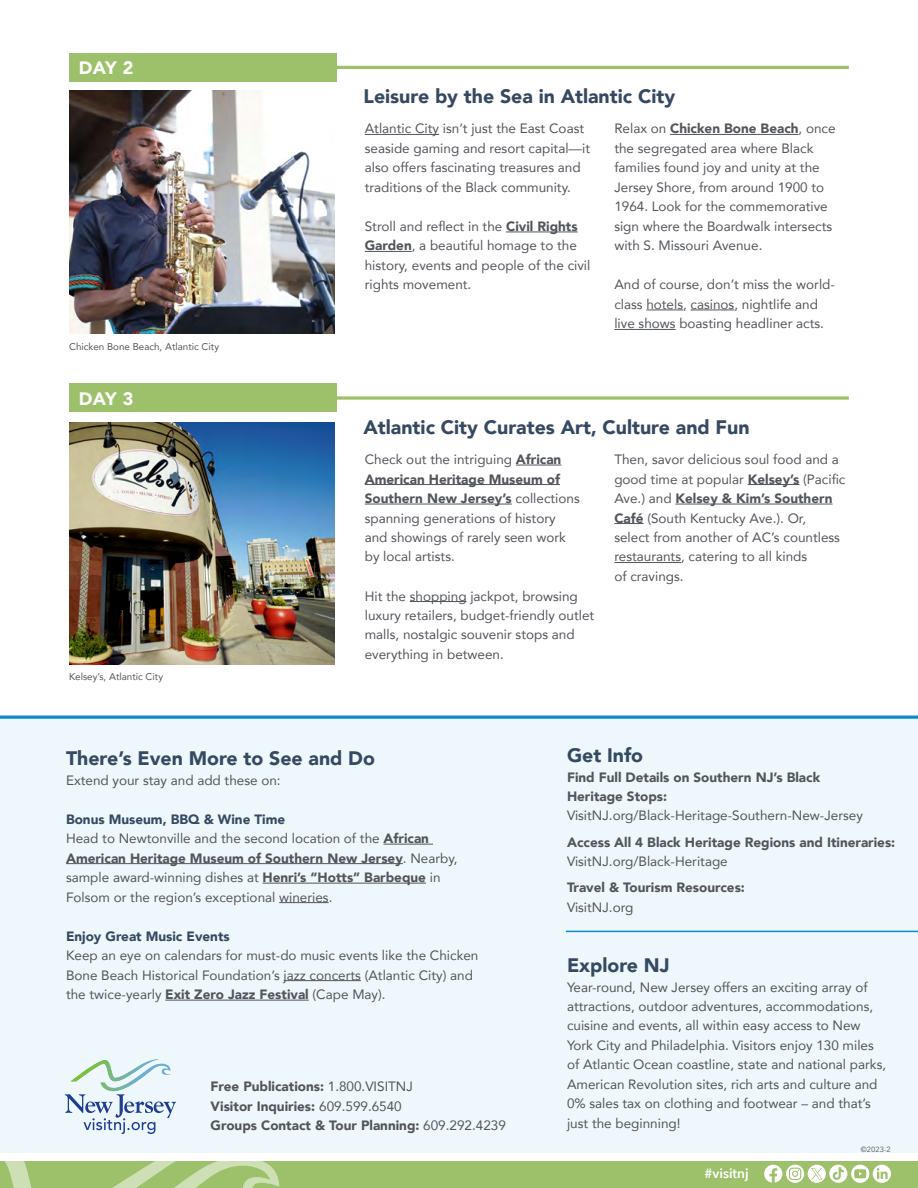
<style>
.page{position:relative;width:918px;height:1188px;background:#fff}
.page>*{position:absolute;margin:0;border:0;box-sizing:border-box;transform-origin:0 0}
.t1{font:900 19.5px "Avenir";color:#354962}
.t2{font:900 18px "Avenir";letter-spacing:-.015em;color:#fff}
.t3{font:13.5px/19.5px "Avenir";color:#52555b}
.t4{font:900 13.5px/19.5px "Avenir";color:#52555b}
.t5{font:900 13.5px "Avenir";color:#354962}
.t6{font:600 13.5px "Avenir Next";color:#fff}
.t7{font:9.75px "Avenir";color:#52555b}
.t8{font:7.5px "Avenir Next";color:#52555b}
.s1{font-weight:900}
.s2{font-weight:900;color:#354962}
.s3{font-weight:400}
</style>
<div class="page">
<img style="left:69px;top:91px;width:265px;height:242px">
<img style="left:69px;top:422px;width:265px;height:243px">
<div style="left:0;top:716px;width:918px;height:436px;background:#eef7fb"></div>
<svg style="left:65px;top:1059px;width:111px;height:75px"></svg>
<div style="left:69px;top:53px;width:267px;height:29px;background:#9dc16a"></div>
<div style="left:69px;top:384px;width:267px;height:28px;background:#9dc16a"></div>
<hr style="left:160px;top:66px;width:689px;height:3px;background:#9dc16a">
<svg style="left:336px;top:396px;width:513px;height:4px"></svg>
<svg style="left:0;top:715px;width:918px;height:4px"></svg>
<hr style="left:566px;top:931px;width:352px;height:1px;background:#0c8bce">
<hr style="left:365px;top:134px;width:74px;height:1px;background:#52555b">
<hr style="left:506px;top:232px;width:72px;height:1px;background:#52555b">
<hr style="left:365px;top:251px;width:47px;height:1px;background:#52555b">
<hr style="left:670px;top:134px;width:129px;height:1px;background:#52555b">
<hr style="left:646px;top:310px;width:37px;height:1px;background:#52555b">
<hr style="left:691px;top:310px;width:43px;height:1px;background:#52555b">
<hr style="left:614px;top:329px;width:62px;height:1px;background:#52555b">
<hr style="left:516px;top:465px;width:45px;height:1px;background:#52555b">
<hr style="left:365px;top:484px;width:195px;height:1px;background:#52555b">
<hr style="left:365px;top:504px;width:147px;height:1px;background:#52555b">
<hr style="left:410px;top:601px;width:57px;height:1px;background:#52555b">
<hr style="left:748px;top:484px;width:51px;height:1px;background:#52555b">
<hr style="left:675px;top:504px;width:158px;height:1px;background:#52555b">
<hr style="left:614px;top:523px;width:30px;height:1px;background:#52555b">
<hr style="left:614px;top:562px;width:67px;height:1px;background:#52555b">
<div style="left:0;top:1161px;width:918px;height:27px;background:#9dc16a"></div>
<svg style="left:4px;top:1161px;width:276px;height:27px"></svg>
<hr style="left:384px;top:844px;width:49px;height:1px;background:#52555b">
<hr style="left:66px;top:863px;width:337px;height:1px;background:#52555b">
<hr style="left:263px;top:883px;width:163px;height:1px;background:#52555b">
<hr style="left:279px;top:902px;width:50px;height:1px;background:#52555b">
<hr style="left:284px;top:980px;width:77px;height:1px;background:#52555b">
<hr style="left:165px;top:1000px;width:144px;height:1px;background:#52555b">
<svg style="left:764px;top:1165px;width:127px;height:18px"></svg>
<h2 class="t2" style="left:79px;top:53px;width:56px">DAY 2</h2>
<p class="t7" style="left:69px;top:339px;width:151px">Chicken Bone Beach, Atlantic City</p>
<h2 class="t2" style="left:79px;top:383px;width:56px">DAY 3</h2>
<p class="t7" style="left:69px;top:669px;width:95px">Kelsey’s, Atlantic City</p>
<h1 class="t1" style="left:364px;top:80px;width:313px">Leisure by the Sea in Atlantic City</h1>
<p class="t3" style="left:365px;top:119px;width:227px">Atlantic City isn’t just the East Coast seaside gaming and resort capital—it also offers fascinating treasures and traditions of the Black community.</p>
<p class="t3" style="left:365px;top:216px;width:227px">Stroll and reflect in the <span class="s1">Civil Rights<br>Garden</span>, a beautiful homage to the history, events and people of the civil rights movement.</p>
<p class="t3" style="left:614px;top:119px;width:223px">Relax on <span class="s1">Chicken Bone Beach</span>, once the segregated area where Black families found joy and unity at the<br>Jersey Shore, from around 1900 to<br>1964. Look for the commemorative sign where the Boardwalk intersects with S. Missouri Avenue.</p>
<p class="t3" style="left:614px;top:275px;width:222px">And of course, don’t miss the world&shy;class hotels, casinos, nightlife and live shows boasting headliner acts.</p>
<h1 class="t1" style="left:364px;top:410px;width:387px">Atlantic City Curates Art, Culture and Fun</h1>
<p class="t3" style="left:365px;top:449px;width:217px">Check out the intriguing <span class="s1">African<br>American Heritage Museum of<br>Southern New Jersey’s</span> collections spanning generations of history and showings of rarely seen work by local artists.</p>
<p class="t3" style="left:365px;top:586px;width:231px">Hit the shopping jackpot, browsing luxury retailers, budget-friendly outlet malls, nostalgic souvenir stops and everything in between.</p>
<p class="t3" style="left:614px;top:449px;width:233px">Then, savor delicious soul food and a good time at popular <span class="s1">Kelsey’s</span> (Pacific<br>Ave.) and <span class="s1">Kelsey &amp; Kim’s Southern<br>Café</span> (South Kentucky Ave.). Or,<br>select from another of AC’s countless restaurants, catering to all kinds<br>of cravings.</p>
<h1 class="t1" style="left:66px;top:742px;width:310px">There’s Even More to See and Do</h1>
<p class="t3" style="left:66px;top:770px;width:216px">Extend your stay and add these on:</p>
<p class="t3" style="left:66px;top:809px;width:393px"><span class="s2">Bonus Museum, BBQ &amp; Wine Time<br></span>Head to Newtonville and the second location of the <span class="s1">African American Heritage Museum of Southern New Jersey</span>. Nearby, sample award-winning dishes at <span class="s1">Henri’s “Hotts” Barbeque</span> in Folsom or the region’s exceptional wineries.</p>
<p class="t5" style="left:66px;top:924px;width:165px">Enjoy Great Music Events</p>
<p class="t3" style="left:66px;top:945px;width:414px">Keep an eye on calendars for must-do music events like the Chicken<br>Bone Beach Historical Foundation’s jazz concerts (Atlantic City) and the twice-yearly <span class="s1">Exit Zero Jazz Festival</span> (Cape May).</p>
<p class="t4" style="left:211px;top:1076px;width:297px">Free Publications: <span class="s3">1.800.VISITNJ<br></span>Visitor Inquiries: <span class="s3">609.599.6540<br></span>Groups Contact &amp; Tour Planning: <span class="s3">609.292.4239</span></p>
<h1 class="t1" style="left:567px;top:739px;width:78px">Get Info</h1>
<p class="t4" style="left:567px;top:767px;width:255px">Find Full Details on Southern NJ’s Black<br>Heritage Stops:</p>
<p class="t3" style="left:567px;top:806px;width:297px">VisitNJ.org/Black-Heritage-Southern-New-Jersey</p>
<p class="t4" style="left:567px;top:832px;width:330px">Access All 4 Black Heritage Regions and Itineraries:</p>
<p class="t3" style="left:567px;top:851px;width:162px">VisitNJ.org/Black-Heritage</p>
<p class="t4" style="left:567px;top:878px;width:179px">Travel &amp; Tourism Resources:</p>
<p class="t3" style="left:567px;top:897px;width:68px">VisitNJ.org</p>
<h1 class="t1" style="left:567px;top:949px;width:104px">Explore NJ</h1>
<p class="t3" style="left:567px;top:977px;width:321px">Year-round, New Jersey offers an exciting array of attractions, outdoor adventures, accommodations, cuisine and events, all within easy access to New York City and Philadelphia. Visitors enjoy 130 miles of Atlantic Ocean coastline, state and national parks, American Revolution sites, rich arts and culture and 0% sales tax on clothing and footwear – and that’s just the beginning!</p>
<p class="t6" style="left:704px;top:1162px;width:46px">#visitnj</p>
<p class="t8" style="left:861px;top:1143px;width:32px">©2023-2</p>
</div>
